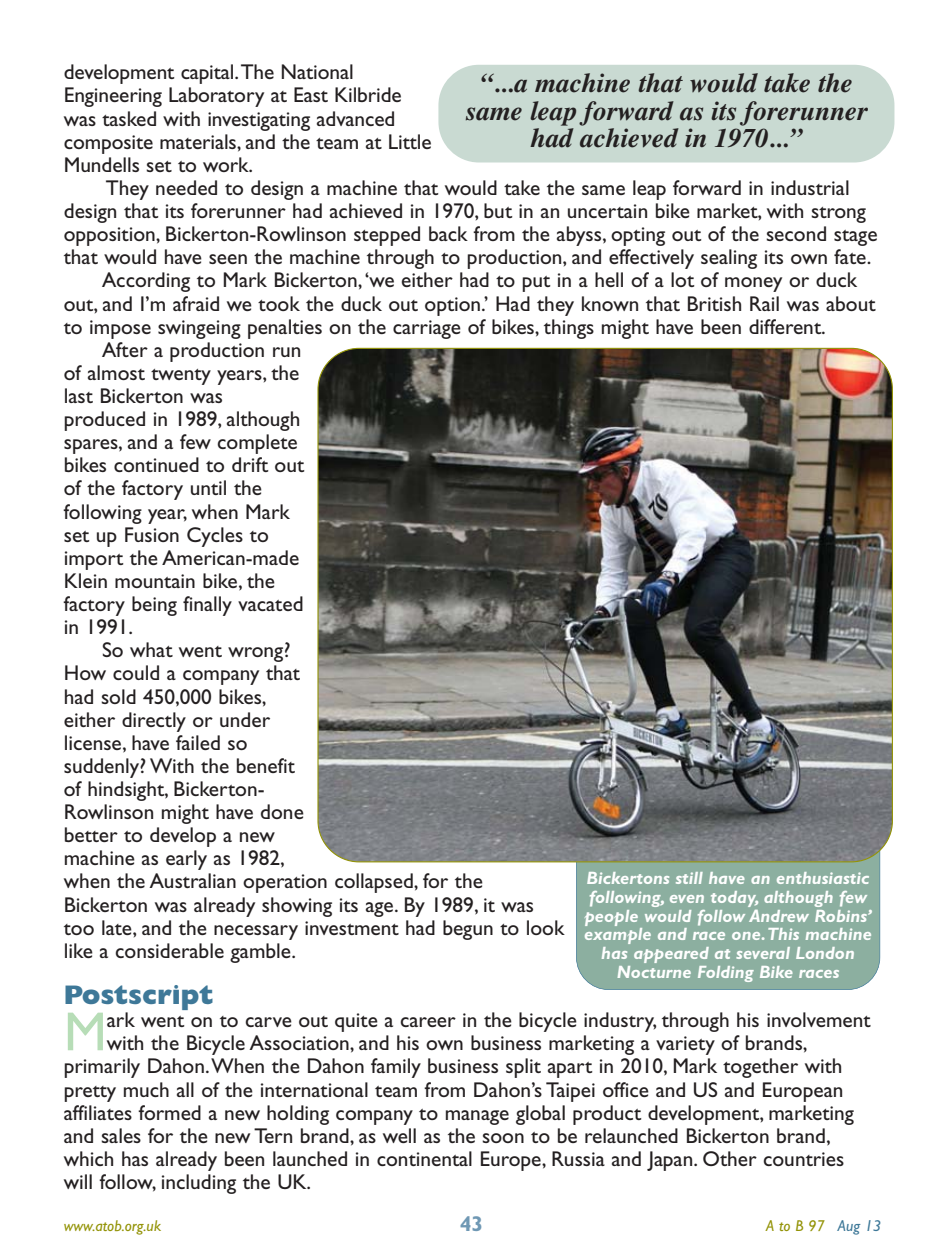
<style>
.page{position:relative;width:944px;height:1257px;background:#fff}
.page>*{position:absolute;margin:0;border:0;box-sizing:border-box;transform-origin:0 0}
.t1{font:55.12px "Gill Sans";color:#b7ddb7}
.t2{font:italic 700 27px/27.4px "Times";color:#231f20;text-align:center}
.t3{font:800 27px "Gill Sans";color:#3e7898}
.t4{font:21.38px/23.2px "Gill Sans";color:#231f20}
.t5{font:700 21.38px "Gill Sans";color:#6f98b4}
.t6{font:italic 700 18px/18.9px "Gill Sans";color:#fff;text-align:center}
.t7{font:italic 15.75px "Gill Sans";color:#939307}
.s1{color:#3e7898}
</style>
<div class="page">
<div style="left:438px;top:65px;width:456px;height:97px;background:#c9dad2;border-radius:40px"></div>
<div style="left:576px;top:752px;width:304px;height:237px;background:#8cafa0;border-radius:32px"></div>
<img style="left:318px;top:348px;width:574px;height:513px;border-radius:41px">
<p class="t4" style="left:64px;top:63px;width:369px">development capital.The National Engineering Laboratory at East Kilbride was tasked with investigating advanced composite materials, and the team at Little Mundells set to work.</p>
<p class="t4" style="left:106px;top:178px;width:745px">They needed to design a machine that would take the same leap forward in industrial</p>
<p class="t4" style="left:64px;top:202px;width:804px">design that its forerunner had achieved in 1970, but in an uncertain bike market, with strong</p>
<p class="t4" style="left:64px;top:225px;width:815px">opposition, Bickerton-Rowlinson stepped back from the abyss, opting out of the second stage</p>
<p class="t4" style="left:64px;top:248px;width:809px">that would have seen the machine through to production, and effectively sealing its own fate.</p>
<p class="t4" style="left:102px;top:271px;width:756px">According to Mark Bickerton,‘we either had to put in a hell of a lot of money or duck</p>
<p class="t4" style="left:64px;top:294px;width:813px">out, and I’m afraid we took the duck out option.’ Had they known that British Rail was about</p>
<p class="t4" style="left:64px;top:317px;width:763px">to impose swingeing penalties on the carriage of bikes, things might have been different.</p>
<p class="t4" style="left:102px;top:340px;width:201px">After a production run</p>
<p class="t4" style="left:64px;top:363px;width:237px">of almost twenty years, the</p>
<p class="t4" style="left:64px;top:386px;width:161px">last Bickerton was</p>
<p class="t4" style="left:64px;top:410px;width:238px">produced in 1989, although</p>
<p class="t4" style="left:64px;top:433px;width:236px">spares, and a few complete</p>
<p class="t4" style="left:64px;top:456px;width:242px">bikes continued to drift out</p>
<p class="t4" style="left:64px;top:479px;width:200px">of the factory until the</p>
<p class="t4" style="left:64px;top:502px;width:228px">following year, when Mark</p>
<p class="t4" style="left:64px;top:525px;width:207px">set up Fusion Cycles to</p>
<p class="t4" style="left:64px;top:548px;width:237px">import the American-made</p>
<p class="t4" style="left:64px;top:571px;width:213px">Klein mountain bike, the</p>
<p class="t4" style="left:64px;top:594px;width:241px">factory being finally vacated</p>
<p class="t4" style="left:64px;top:617px;width:71px">in 1991.</p>
<p class="t4" style="left:102px;top:641px;width:190px">So what went wrong?</p>
<p class="t4" style="left:64px;top:664px;width:238px">How could a company that</p>
<p class="t4" style="left:64px;top:687px;width:204px">had sold 450,000 bikes,</p>
<p class="t4" style="left:64px;top:710px;width:208px">either directly or under</p>
<p class="t4" style="left:64px;top:733px;width:185px">license, have failed so</p>
<p class="t4" style="left:64px;top:756px;width:233px">suddenly? With the benefit</p>
<p class="t4" style="left:64px;top:779px;width:202px">of hindsight, Bickerton-</p>
<p class="t4" style="left:64px;top:802px;width:242px">Rowlinson might have done</p>
<p class="t4" style="left:64px;top:825px;width:213px">better to develop a new</p>
<p class="t4" style="left:64px;top:849px;width:223px">machine as early as 1982,</p>
<p class="t4" style="left:64px;top:872px;width:421px">when the Australian operation collapsed, for the</p>
<p class="t4" style="left:64px;top:895px;width:472px">Bickerton was already showing its age. By 1989, it was</p>
<p class="t4" style="left:64px;top:918px;width:502px">too late, and the necessary investment had begun to look</p>
<p class="t4" style="left:64px;top:941px;width:234px">like a considerable gamble.</p>
<p class="t3" style="left:64px;top:985px;width:152px">Postscript</p>
<h1 class="t1" style="left:64px;top:1012px;width:45px">M</h1>
<p class="t4" style="left:107px;top:1010px;width:765px">ark went on to carve out quite a career in the bicycle industry, through his involvement</p>
<p class="t2" style="left:466px;top:72px;width:403px">“...a machine that would take the same leap forward as its forerunner had achieved in 1970...”</p>
<p class="t6" style="left:584px;top:870px;width:289px">Bickertons still have an enthusiastic following, even today, although few people would follow Andrew Robins’ example and race one.This machine has appeared at several London Nocturne Folding Bike races</p>
<p class="t4" style="left:107px;top:1033px;width:702px">with the Bicycle Association, and his own business marketing a variety of brands,</p>
<p class="t4" style="left:64px;top:1057px;width:780px">primarily Dahon.When the Dahon family business split apart in 2010, Mark together with</p>
<p class="t4" style="left:64px;top:1080px;width:781px">pretty much all of the international team from Dahon’s Taipei office and US and European</p>
<p class="t4" style="left:64px;top:1103px;width:792px">affiliates formed a new holding company to manage global product development, marketing</p>
<p class="t4" style="left:64px;top:1126px;width:768px">and sales for the new Tern brand, as well as the soon to be relaunched Bickerton brand,</p>
<p class="t4" style="left:64px;top:1149px;width:782px">which has already been launched in continental Europe, Russia and Japan. Other countries</p>
<p class="t4" style="left:64px;top:1172px;width:249px">will follow, including the UK.</p>
<p class="t7" style="left:64px;top:1220px;width:99px">www.atob.org.uk</p>
<p class="t5" style="left:460px;top:1216px;width:25px">43</p>
<p class="t7" style="left:766px;top:1220px;width:117px">A to B 97 <span class="s1">Aug 13</span></p>
</div>
